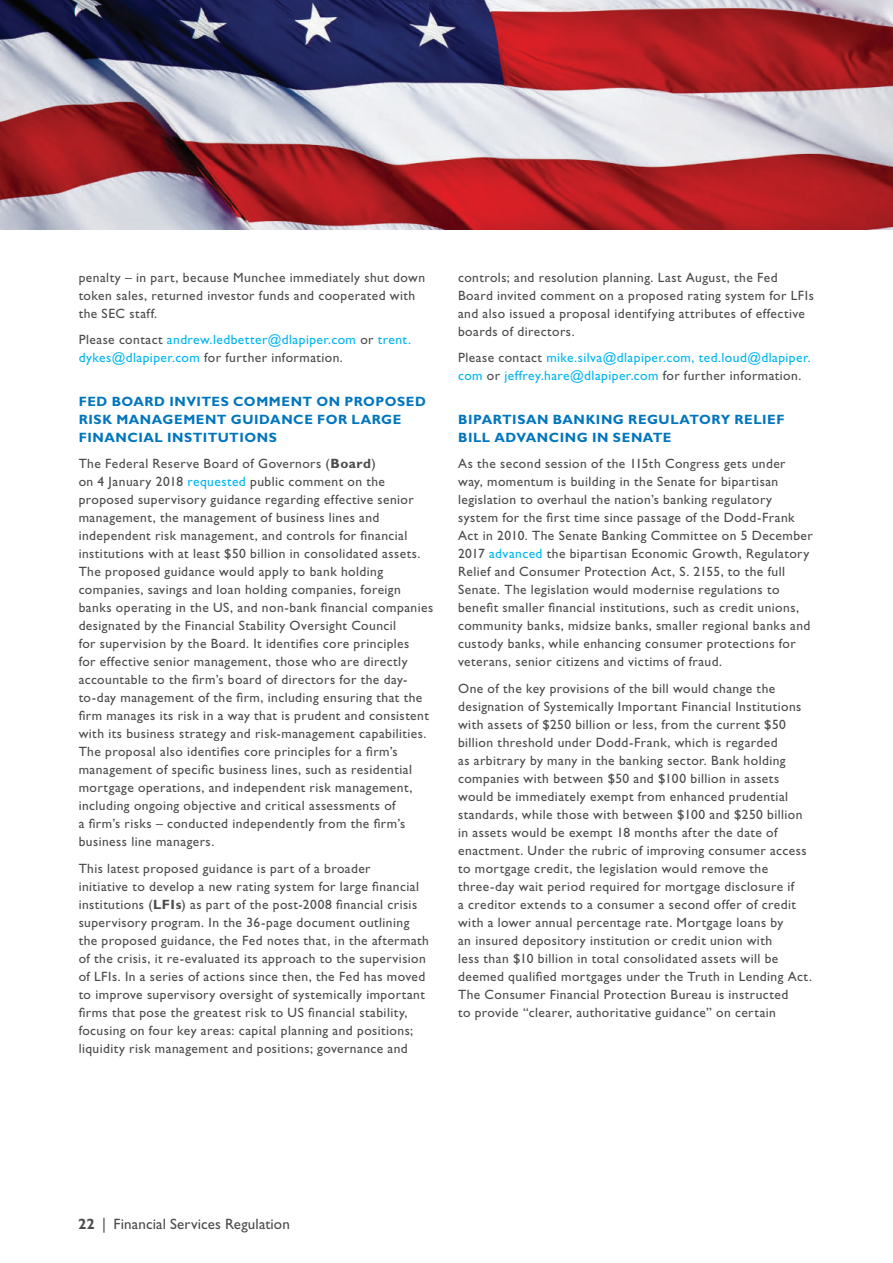
<style>
.page{position:relative;width:893px;height:1263px;background:#fff}
.page>*{position:absolute;margin:0;border:0;box-sizing:border-box;transform-origin:0 0}
.t1{font:15px "Gill Sans Std";letter-spacing:.01em;color:#4b4c4d}
.t2{font:13.5px/18px "Gill Sans Std";letter-spacing:.035em;color:#4b4c4d}
.t3{font:13.5px/18px "Gill Sans Std";letter-spacing:.03em;color:#00b5f0}
.t4{font:700 13.5px/18px "Gill Sans Std";letter-spacing:.04em;color:#0076be}
.s1{color:#4b4c4d}
.s2{font-weight:700}
.s3{color:#00b5f0}
</style>
<div class="page">
<img style="left:0;top:0;width:893px;height:230px">
<p class="t2" style="left:79px;top:268px;width:348px">penalty – in part, because Munchee immediately shut down token sales, returned investor funds and cooperated with the SEC staff.</p>
<p class="t3" style="left:79px;top:331px;width:334px"><span class="s1">Please contact</span> andrew.ledbetter@dlapiper.com <span class="s1">or</span> trent. dykes@dlapiper.com <span class="s1">for further information.</span></p>
<p class="t4" style="left:79px;top:392px;width:349px">FED BOARD INVITES COMMENT ON PROPOSED<br>RISK MANAGEMENT GUIDANCE FOR LARGE<br>FINANCIAL INSTITUTIONS</p>
<p class="t2" style="left:79px;top:455px;width:356px">The Federal Reserve Board of Governors (<span class="s2">Board</span>)<br>on 4 January 2018 <span class="s3">requested</span> public comment on the proposed supervisory guidance regarding effective senior management, the management of business lines and independent risk management, and controls for financial institutions with at least $50 billion in consolidated assets.<br>The proposed guidance would apply to bank holding companies, savings and loan holding companies, foreign banks operating in the US, and non-bank financial companies designated by the Financial Stability Oversight Council<br>for supervision by the Board. It identifies core principles<br>for effective senior management, those who are directly accountable to the firm’s board of directors for the day&shy;to-day management of the firm, including ensuring that the firm manages its risk in a way that is prudent and consistent with its business strategy and risk-management capabilities.<br>The proposal also identifies core principles for a firm’s management of specific business lines, such as residential mortgage operations, and independent risk management, including ongoing objective and critical assessments of<br>a firm’s risks – conducted independently from the firm’s business line managers.</p>
<p class="t2" style="left:79px;top:859px;width:352px">This latest proposed guidance is part of a broader<br>initiative to develop a new rating system for large financial institutions (<span class="s2">LFIs</span>) as part of the post-2008 financial crisis supervisory program. In the 36-page document outlining the proposed guidance, the Fed notes that, in the aftermath of the crisis, it re-evaluated its approach to the supervision of LFIs. In a series of actions since then, the Fed has moved to improve supervisory oversight of systemically important firms that pose the greatest risk to US financial stability, focusing on four key areas: capital planning and positions; liquidity risk management and positions; governance and</p>
<p class="t2" style="left:458px;top:268px;width:357px">controls; and resolution planning. Last August, the Fed Board invited comment on a proposed rating system for LFIs and also issued a proposal identifying attributes of effective boards of directors.</p>
<p class="t3" style="left:458px;top:349px;width:354px"><span class="s1">Please contact</span> mike.silva@dlapiper.com, ted.loud@dlapiper. com <span class="s1">or</span> jeffrey.hare@dlapiper.com <span class="s1">for further information.</span></p>
<p class="t4" style="left:458px;top:410px;width:328px">BIPARTISAN BANKING REGULATORY RELIEF<br>BILL ADVANCING IN SENATE</p>
<p class="t2" style="left:458px;top:455px;width:356px">As the second session of the 115th Congress gets under way, momentum is building in the Senate for bipartisan legislation to overhaul the nation’s banking regulatory system for the first time since passage of the Dodd-Frank Act in 2010. The Senate Banking Committee on 5 December 2017 <span class="s3">advanced</span> the bipartisan Economic Growth, Regulatory Relief and Consumer Protection Act, S. 2155, to the full Senate. The legislation would modernise regulations to benefit smaller financial institutions, such as credit unions, community banks, midsize banks, smaller regional banks and custody banks, while enhancing consumer protections for veterans, senior citizens and victims of fraud.</p>
<p class="t2" style="left:458px;top:679px;width:355px">One of the key provisions of the bill would change the designation of Systemically Important Financial Institutions with assets of $250 billion or less, from the current $50 billion threshold under Dodd-Frank, which is regarded<br>as arbitrary by many in the banking sector. Bank holding companies with between $50 and $100 billion in assets would be immediately exempt from enhanced prudential standards, while those with between $100 and $250 billion in assets would be exempt 18 months after the date of enactment. Under the rubric of improving consumer access to mortgage credit, the legislation would remove the three-day wait period required for mortgage disclosure if<br>a creditor extends to a consumer a second offer of credit with a lower annual percentage rate. Mortgage loans by<br>an insured depository institution or credit union with<br>less than $10 billion in total consolidated assets will be deemed qualified mortgages under the Truth in Lending Act.<br>The Consumer Financial Protection Bureau is instructed<br>to provide “clearer, authoritative guidance” on certain</p>
<p class="t1" style="left:78px;top:1215px;width:213px"><span class="s2">22</span> | Financial Services Regulation</p>
</div>
